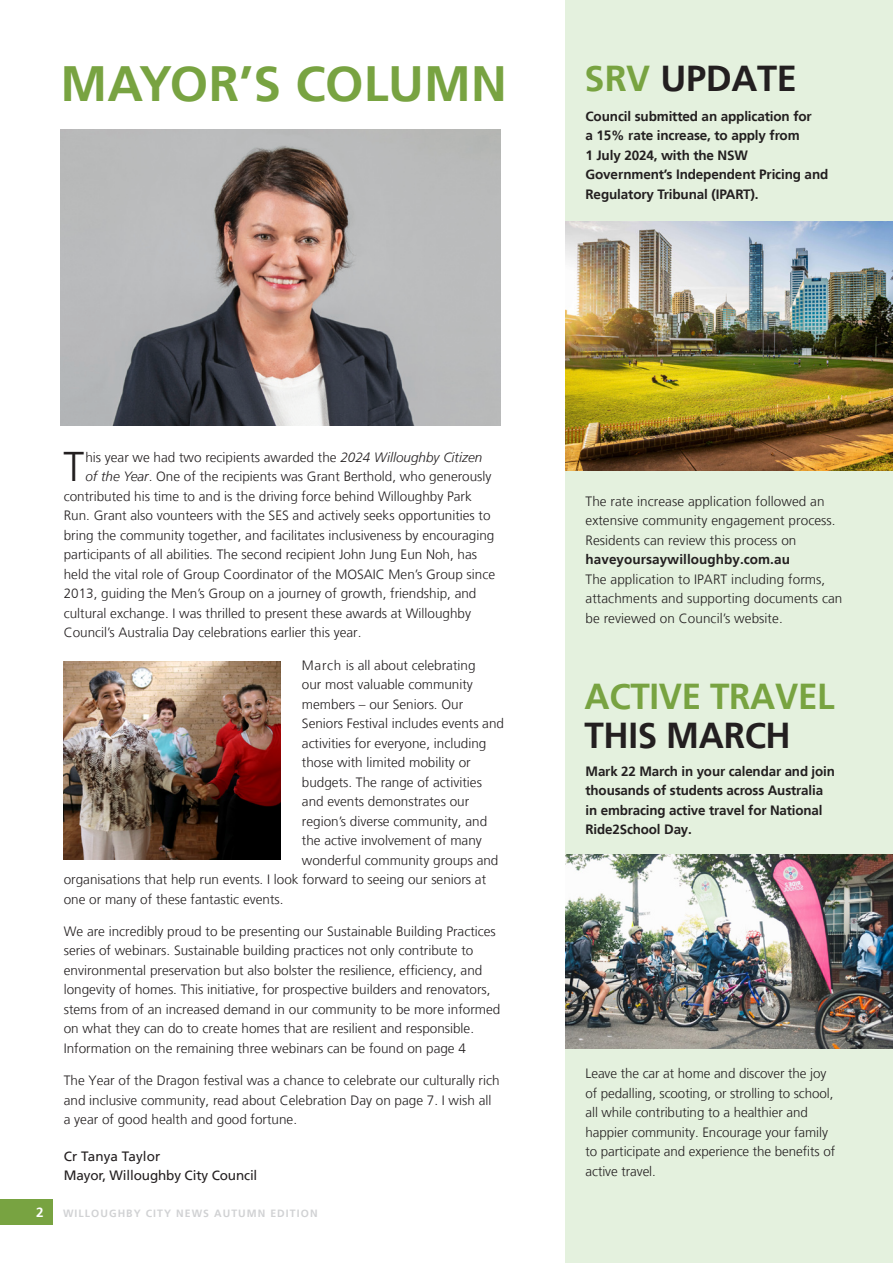
<style>
.page{position:relative;width:893px;height:1263px;background:#fff}
.page>*{position:absolute;margin:0;border:0;box-sizing:border-box;transform-origin:0 0}
.Big_Title{font:700 49.5px "Frutiger LT";color:#78a341}
.WCN_Body_copy{font:300 41.4px "Frutiger LT";color:#231f20}
.WCN_Story_Header{font:700 36px/39px "Frutiger LT";letter-spacing:-.01em;color:#78a341}
.WCN_Story_Header-2{font:700 36px "Frutiger LT";letter-spacing:-.01em;color:#231f20}
.WCN_Body_copy-2{font:300 13.5px/19.5px "Frutiger LT";color:#231f20}
.WCN_Body_copy_sub-heading{font:700 13.5px/19.5px "Frutiger LT";letter-spacing:-.01em;color:#231f20}
.WCN_Body_copy-3{font:13.5px/19.5px "Frutiger LT";letter-spacing:-.01em;color:#231f20}
.t1{font:700 13.5px "Frutiger LT";color:#fff}
.t2{font:700 10.5px "Frutiger LT";letter-spacing:.1em;color:#d1d2d4}
.s1{color:#78a341}
.s2{font-style:italic}
.s3{font-weight:700}
.s4{color:#231f20}
</style>
<div class="page">
<div style="left:0;top:1199px;width:52px;height:26px;background:#78a341"></div>
<div style="left:566px;top:0;width:327px;height:1263px;background:#e4f1de"></div>
<img style="left:566px;top:855px;width:327px;height:193px">
<img style="left:566px;top:221px;width:327px;height:250px">
<img style="left:61px;top:130px;width:440px;height:295px">
<img style="left:64px;top:661px;width:217px;height:198px">
<p class="Big_Title" style="left:61px;top:55px;width:448px">MAYOR’S COLUMN</p>
<p class="WCN_Story_Header-2" style="left:584px;top:57px;width:214px"><span class="s1">SRV</span> UPDATE</p>
<p class="WCN_Body_copy_sub-heading" style="left:585px;top:106px;width:244px">Council submitted an application for<br>a 15% rate increase, to apply from<br>1 July 2024, with the NSW<br>Government’s Independent Pricing and<br>Regulatory Tribunal (IPART).</p>
<p class="WCN_Body_copy" style="left:63px;top:444px;width:22px">T</p>
<p class="WCN_Body_copy-2" style="left:85px;top:448px;width:398px">his year we had two recipients awarded the <span class="s2">2024 Willoughby Citizen</span></p>
<p class="WCN_Body_copy-2" style="left:85px;top:467px;width:408px"><span class="s2">of the Year</span>. One of the recipients was Grant Berthold, who generously</p>
<p class="WCN_Body_copy-2" style="left:64px;top:487px;width:410px">contributed his time to and is the driving force behind Willoughby Park</p>
<p class="WCN_Body_copy-2" style="left:64px;top:506px;width:428px">Run. Grant also vounteers with the SES and actively seeks opportunities to</p>
<p class="WCN_Body_copy-2" style="left:64px;top:526px;width:432px">bring the community together, and facilitates inclusiveness by encouraging</p>
<p class="WCN_Body_copy-2" style="left:64px;top:545px;width:415px">participants of all abilities. The second recipient John Jung Eun Noh, has</p>
<p class="WCN_Body_copy-2" style="left:64px;top:565px;width:433px">held the vital role of Group Coordinator of the MOSAIC Men’s Group since</p>
<p class="WCN_Body_copy-2" style="left:64px;top:584px;width:414px">2013, guiding the Men’s Group on a journey of growth, friendship, and</p>
<p class="WCN_Body_copy-2" style="left:64px;top:604px;width:409px">cultural exchange. I was thrilled to present these awards at Willoughby</p>
<p class="WCN_Body_copy-2" style="left:64px;top:623px;width:299px">Council’s Australia Day celebrations earlier this year.</p>
<p class="WCN_Body_copy-2" style="left:302px;top:655px;width:175px">March is all about celebrating</p>
<p class="WCN_Body_copy-2" style="left:302px;top:675px;width:173px">our most valuable community</p>
<p class="WCN_Body_copy-2" style="left:302px;top:694px;width:163px">members – our Seniors. Our</p>
<p class="WCN_Body_copy-2" style="left:302px;top:714px;width:204px">Seniors Festival includes events and</p>
<p class="WCN_Body_copy-2" style="left:302px;top:733px;width:186px">activities for everyone, including</p>
<p class="WCN_Body_copy-2" style="left:302px;top:753px;width:170px">those with limited mobility or</p>
<p class="WCN_Body_copy-2" style="left:302px;top:772px;width:182px">budgets. The range of activities</p>
<p class="WCN_Body_copy-2" style="left:302px;top:792px;width:169px">and events demonstrates our</p>
<p class="WCN_Body_copy-2" style="left:302px;top:811px;width:187px">region’s diverse community, and</p>
<p class="WCN_Body_copy-2" style="left:302px;top:831px;width:181px">the active involvement of many</p>
<p class="WCN_Body_copy-2" style="left:302px;top:850px;width:198px">wonderful community groups and</p>
<p class="WCN_Body_copy-2" style="left:64px;top:870px;width:424px">organisations that help run events. I look forward to seeing our seniors at</p>
<p class="WCN_Body_copy-2" style="left:64px;top:889px;width:221px">one or many of these fantastic events.</p>
<p class="WCN_Body_copy-2" style="left:64px;top:922px;width:438px">We are incredibly proud to be presenting our Sustainable Building Practices series of webinars. Sustainable building practices not only contribute to environmental preservation but also bolster the resilience, efficiency, and longevity of homes. This initiative, for prospective builders and renovators, stems from of an increased demand in our community to be more informed on what they can do to create homes that are resilient and responsible.<br>Information on the remaining three webinars can be found on page 4</p>
<p class="WCN_Body_copy-2" style="left:64px;top:1071px;width:437px">The Year of the Dragon festival was a chance to celebrate our culturally rich and inclusive community, read about Celebration Day on page 7. I wish all a year of good health and good fortune.</p>
<p class="WCN_Body_copy-3" style="left:64px;top:1146px;width:195px">Cr Tanya Taylor<br>Mayor, Willoughby City Council</p>
<p class="t1" style="left:36px;top:1204px;width:9px">2</p>
<p class="t2" style="left:63px;top:1207px;width:256px">WILLOUGHBY CITY NEWS AUTUMN EDITION</p>
<p class="WCN_Body_copy-2" style="left:585px;top:491px;width:252px">The rate increase application followed an extensive community engagement process.<br>Residents can review this process on <span class="s3">haveyoursaywilloughby.com.au</span></p>
<p class="WCN_Body_copy-2" style="left:585px;top:569px;width:258px">The application to IPART including forms, attachments and supporting documents can be reviewed on Council’s website.</p>
<p class="WCN_Story_Header" style="left:584px;top:677px;width:252px">ACTIVE TRAVEL<br><span class="s4">THIS MARCH</span></p>
<p class="WCN_Body_copy_sub-heading" style="left:585px;top:762px;width:251px">Mark 22 March in your calendar and join thousands of students across Australia in embracing active travel for National Ride2School Day.</p>
<p class="WCN_Body_copy-2" style="left:585px;top:1064px;width:251px">Leave the car at home and discover the joy of pedalling, scooting, or strolling to school, all while contributing to a healthier and happier community. Encourage your family to participate and experience the benefits of active travel.</p>
</div>
